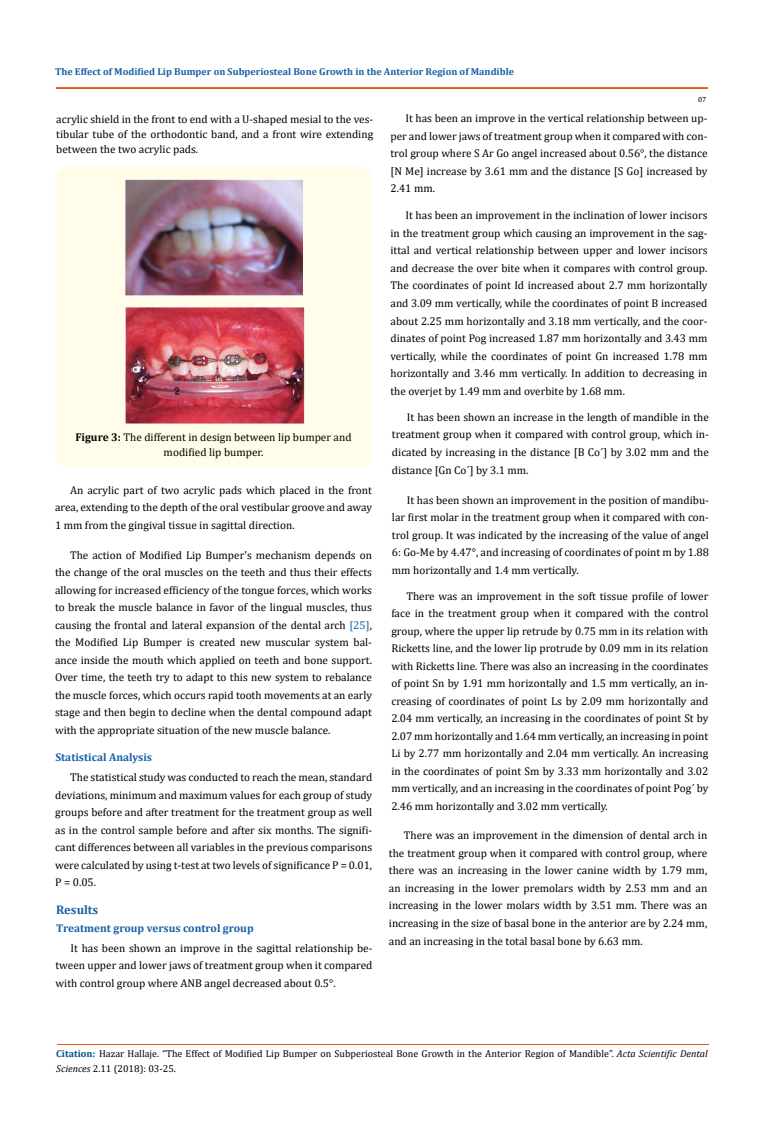
<style>
.page{position:relative;width:764px;height:1127px;background:#fff}
.page>*{position:absolute;margin:0;border:0;box-sizing:border-box;transform-origin:0 0}
.t1{font:700 12.5px "Cambria";color:#1560a6}
.t2{font:11.25px/17.5px "Cambria";color:#000;text-align:justify}
.t3{font:700 11.25px "Cambria";color:#1560a6}
.t4{font:10px/15px "Cambria";color:#000}
.t5{font:700 10px "Cambria";color:#1560a6}
.t6{font:7.5px "Cambria";color:#000}
.s1{font-weight:700}
.s2{color:#1560a6}
.s3{font-weight:700;color:#035089}
.s4{font-style:italic}
</style>
<div class="page">
<div style="left:56px;top:88px;width:652px;height:1px;border:1px solid #e05d1a"></div>
<div style="left:55px;top:166px;width:317px;height:302px;background:#fffde9;border-radius:15px"></div>
<img style="left:125px;top:179px;width:178px;height:117px">
<img style="left:125px;top:307px;width:180px;height:116px">
<hr style="left:57px;top:1044px;width:651px;height:1px;background:#e05d1a">
<p class="t5" style="left:55px;top:65px;width:460px">The Effect of Modified Lip Bumper on Subperiosteal Bone Growth in the Anterior Region of Mandible</p>
<p class="t6" style="left:698px;top:95px;width:10px">07</p>
<p class="t2" style="left:56px;top:112px;width:318px;line-height:15px">acrylic shield in the front to end with a U-shaped mesial to the ves&shy;tibular tube of the orthodontic band, and a front wire extending between the two acrylic pads.</p>
<p class="t2" style="left:75px;top:429px;width:278px;line-height:15px;text-align:center"><span class="s1">Figure 3:</span> The different in design between lip bumper and modified lip bumper.</p>
<p class="t2" style="left:55px;top:481px;width:318px;text-indent:15px">An acrylic part of two acrylic pads which placed in the front area, extending to the depth of the oral vestibular groove and away 1 mm from the gingival tissue in sagittal direction.</p>
<p class="t2" style="left:55px;top:546px;width:318px;text-indent:15px">The action of Modified Lip Bumper's mechanism depends on the change of the oral muscles on the teeth and thus their effects allowing for increased efficiency of the tongue forces, which works to break the muscle balance in favor of the lingual muscles, thus causing the frontal and lateral expansion of the dental arch <span class="s2">[25]</span>, the Modified Lip Bumper is created new muscular system bal&shy;ance inside the mouth which applied on teeth and bone support.<br>Over time, the teeth try to adapt to this new system to rebalance the muscle forces, which occurs rapid tooth movements at an early stage and then begin to decline when the dental compound adapt with the appropriate situation of the new muscle balance.</p>
<p class="t3" style="left:55px;top:749px;width:98px">Statistical Analysis</p>
<p class="t2" style="left:55px;top:768px;width:318px;text-indent:15px">The statistical study was conducted to reach the mean, standard deviations, minimum and maximum values for each group of study groups before and after treatment for the treatment group as well as in the control sample before and after six months. The signifi&shy;cant differences between all variables in the previous comparisons were calculated by using t-test at two levels of significance P = 0.01, P = 0.05.</p>
<p class="t1" style="left:56px;top:901px;width:44px">Results</p>
<p class="t3" style="left:56px;top:920px;width:199px">Treatment group versus control group</p>
<p class="t2" style="left:56px;top:938px;width:318px;text-indent:15px">It has been shown an improve in the sagittal relationship be&shy;tween upper and lower jaws of treatment group when it compared with control group where ANB angel decreased about 0.5°.</p>
<p class="t2" style="left:390px;top:110px;width:318px;text-indent:15px">It has been an improve in the vertical relationship between up&shy;per and lower jaws of treatment group when it compared with con&shy;trol group where S Ar Go angel increased about 0.56°, the distance [N Me] increase by 3.61 mm and the distance [S Go] increased by 2.41 mm.</p>
<p class="t2" style="left:390px;top:207px;width:318px;text-indent:15px">It has been an improvement in the inclination of lower incisors in the treatment group which causing an improvement in the sag&shy;ittal and vertical relationship between upper and lower incisors and decrease the over bite when it compares with control group.<br>The coordinates of point Id increased about 2.7 mm horizontally and 3.09 mm vertically, while the coordinates of point B increased about 2.25 mm horizontally and 3.18 mm vertically, and the coor&shy;dinates of point Pog increased 1.87 mm horizontally and 3.43 mm vertically, while the coordinates of point Gn increased 1.78 mm horizontally and 3.46 mm vertically. In addition to decreasing in the overjet by 1.49 mm and overbite by 1.68 mm.</p>
<p class="t2" style="left:392px;top:408px;width:318px;text-indent:15px">It has been shown an increase in the length of mandible in the treatment group when it compared with control group, which in&shy;dicated by increasing in the distance [B Co´] by 3.02 mm and the distance [Gn Co´] by 3.1 mm.</p>
<p class="t2" style="left:392px;top:491px;width:318px;text-indent:15px">It has been shown an improvement in the position of mandibu&shy;lar first molar in the treatment group when it compared with con&shy;trol group. It was indicated by the increasing of the value of angel 6: Go-Me by 4.47°, and increasing of coordinates of point m by 1.88 mm horizontally and 1.4 mm vertically.</p>
<p class="t2" style="left:391px;top:587px;width:318px;text-indent:15px">There was an improvement in the soft tissue profile of lower face in the treatment group when it compared with the control group, where the upper lip retrude by 0.75 mm in its relation with Ricketts line, and the lower lip protrude by 0.09 mm in its relation with Ricketts line. There was also an increasing in the coordinates of point Sn by 1.91 mm horizontally and 1.5 mm vertically, an in&shy;creasing of coordinates of point Ls by 2.09 mm horizontally and 2.04 mm vertically, an increasing in the coordinates of point St by 2.07 mm horizontally and 1.64 mm vertically, an increasing in point Li by 2.77 mm horizontally and 2.04 mm vertically. An increasing in the coordinates of point Sm by 3.33 mm horizontally and 3.02 mm vertically, and an increasing in the coordinates of point Pog´ by 2.46 mm horizontally and 3.02 mm vertically.</p>
<p class="t2" style="left:389px;top:826px;width:320px;text-indent:15px">There was an improvement in the dimension of dental arch in the treatment group when it compared with control group, where there was an increasing in the lower canine width by 1.79 mm, an increasing in the lower premolars width by 2.53 mm and an increasing in the lower molars width by 3.51 mm. There was an increasing in the size of basal bone in the anterior are by 2.24 mm, and an increasing in the total basal bone by 6.63 mm.</p>
<p class="t4" style="left:56px;top:1046px;width:653px"><span class="s3">Citation:</span> Hazar Hallaje. “The Effect of Modified Lip Bumper on Subperiosteal Bone Growth in the Anterior Region of Mandible”. <span class="s4">Acta Scientific Dental<br>Sciences</span> 2.11 (2018): 03-25.</p>
</div>
